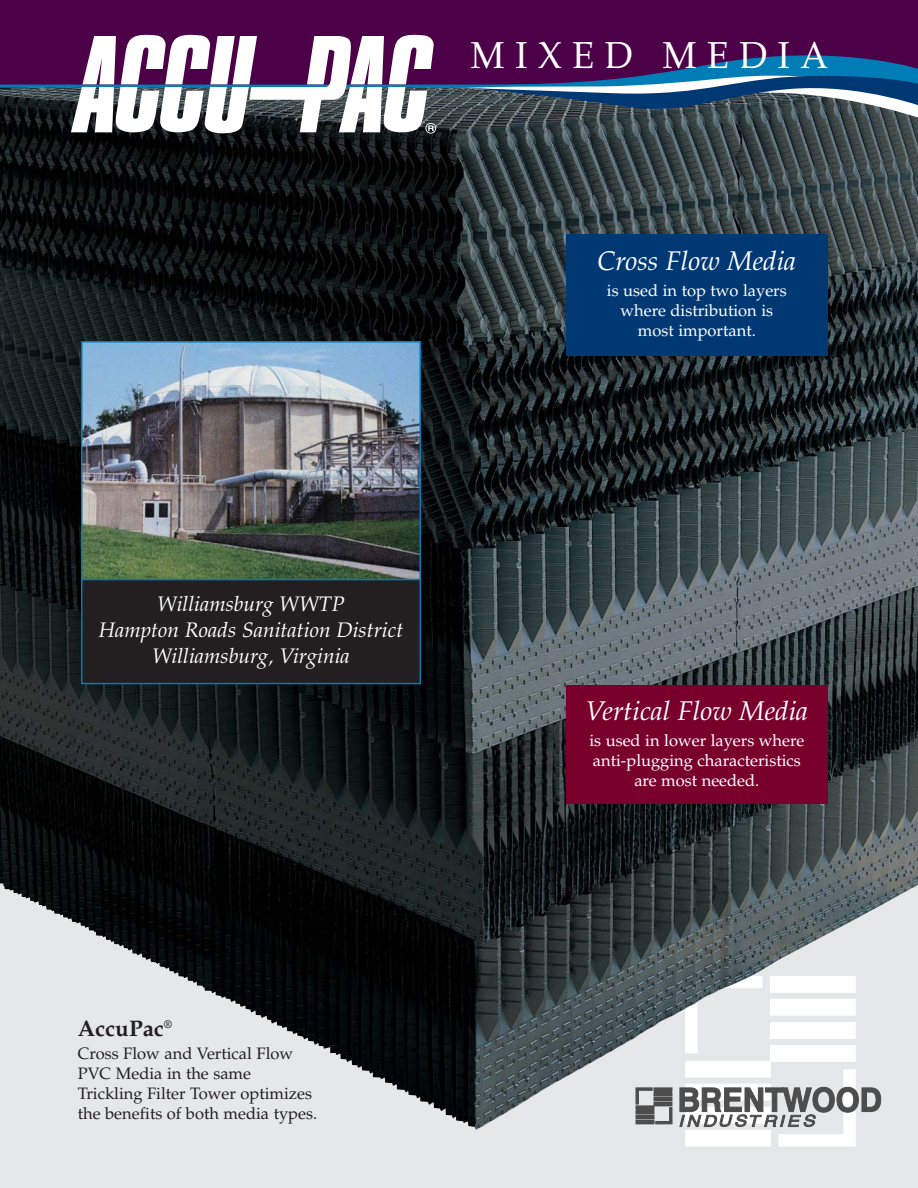
<style>
.page{position:relative;width:918px;height:1188px;background:#fff}
.page>*{position:absolute;margin:0;border:0;box-sizing:border-box;transform-origin:0 0}
.t1{font:37.5px "Palatino";letter-spacing:.3em;color:#fff;scale:.95 1}
.t2{font:italic 27px "Palatino";color:#fff}
.t3{font:700 22.5px "Palatino";color:#231f20}
.t4{font:italic 21px/26px "Palatino";color:#fff;text-align:center}
.t5{font:16.5px/20.1px "Palatino";color:#fff;text-align:center}
.t6{font:16.5px/20.1px "Palatino";color:#231f20}
</style>
<div class="page">
<div style="left:0;top:133px;width:918px;height:1055px;background:#e6e7e8"></div>
<img style="left:0;top:88px;width:918px;height:1042px">
<svg style="left:680px;top:1069px;width:201px;height:78px"></svg>
<svg style="left:636px;top:1088px;width:36px;height:36px"></svg>
<div style="left:636px;top:1106px;width:18px;height:3px;border:1px solid #4d4d4d"></div>
<div style="left:636px;top:1111px;width:18px;height:3px;border:1px solid #4d4d4d"></div>
<div style="left:636px;top:1116px;width:18px;height:3px;border:1px solid #4d4d4d"></div>
<div style="left:636px;top:1120px;width:18px;height:4px;border:1px solid #4d4d4d"></div>
<div style="left:0;top:0;width:918px;height:86px;background:#4b0048"></div>
<hr style="left:0;top:85px;width:918px;height:3px;background:#007db6">
<svg style="left:71px;top:35px;width:365px;height:99px"></svg>
<svg style="left:461px;top:55px;width:457px;height:65px"></svg>
<div style="left:566px;top:235px;width:262px;height:121px;background:#003874"></div>
<div style="left:566px;top:685px;width:262px;height:119px;background:#7a002c"></div>
<img style="left:84px;top:344px;width:334px;height:234px">
<div style="left:81px;top:341px;width:340px;height:240px;border:2px solid #007db6"></div>
<div style="left:82px;top:580px;width:338px;height:103px;background:#231f20"></div>
<div style="left:81px;top:579px;width:340px;height:105px;border:2px solid #007db6"></div>
<h1 class="t1" style="left:471px;top:41px;width:378px">MIXED MEDIA</h1>
<h2 class="t2" style="left:597px;top:251px;width:200px">Cross Flow Media</h2>
<p class="t5" style="left:607px;top:282px;width:181px">is used in top two layers where distribution is most important.</p>
<p class="t4" style="left:99px;top:593px;width:306px">Williamsburg WWTP<br>Hampton Roads Sanitation District<br>Williamsburg, Virginia</p>
<h3 class="t3" style="left:78px;top:1020px;width:96px">AccuPac<sup>®</sup></h3>
<p class="t6" style="left:78px;top:1045px;width:241px">Cross Flow and Vertical Flow<br>PVC Media in the same<br>Trickling Filter Tower optimizes the benefits of both media types.</p>
<h2 class="t2" style="left:585px;top:701px;width:224px">Vertical Flow Media</h2>
<p class="t5" style="left:590px;top:732px;width:216px">is used in lower layers where anti-plugging characteristics are most needed.</p>
</div>
